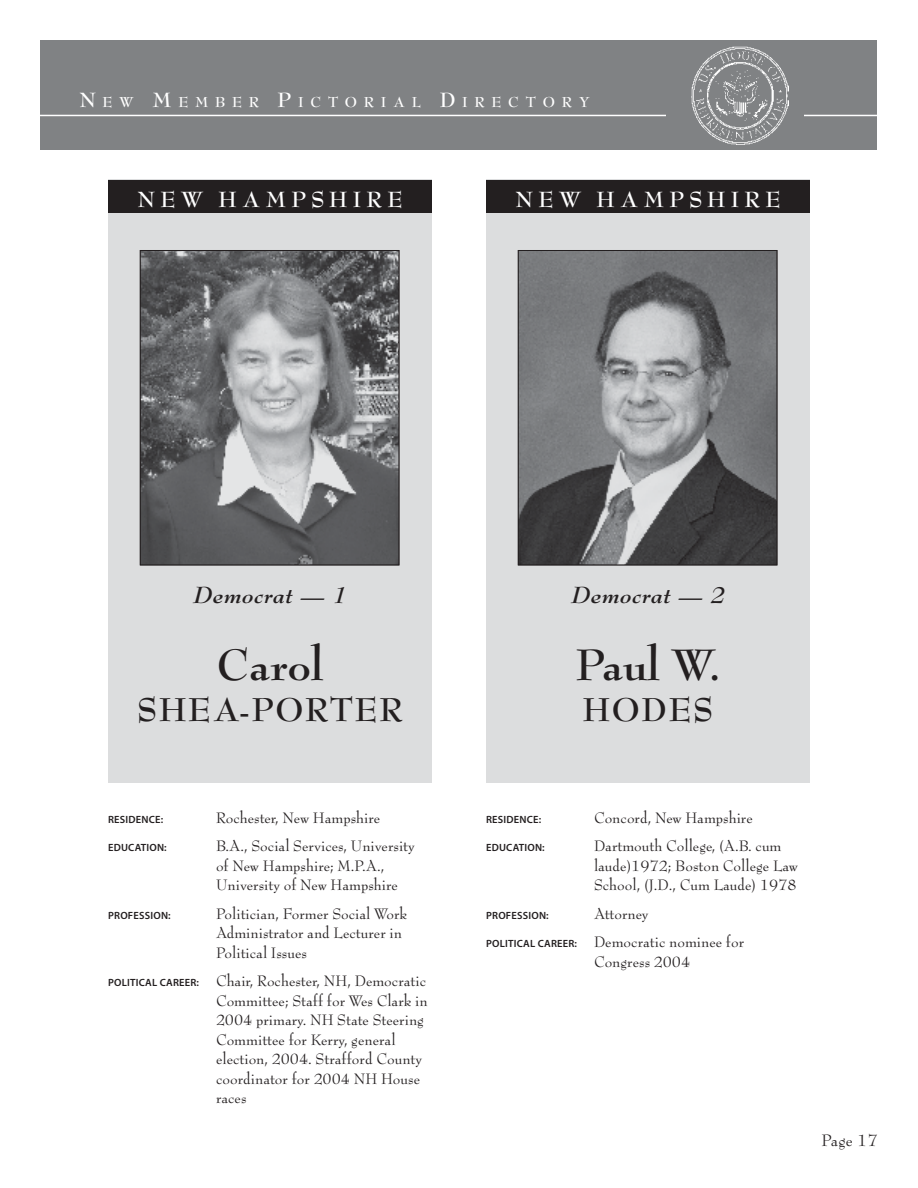
<style>
.page{position:relative;width:918px;height:1188px;background:#fff}
.page>*{position:absolute;margin:0;border:0;box-sizing:border-box;transform-origin:0 0}
.t1{font:700 48px "Bernhard Modern Std";color:#231f20}
.t2{font:700 36px "Bernhard Modern Std";letter-spacing:.05em;color:#231f20}
.t3{font:italic 700 25.5px "Bernhard Modern Std";letter-spacing:.02em;color:#231f20}
.t4{font:700 24px "Bernhard Modern Std";letter-spacing:.22em;color:#fff}
.t5{font:18px "Bernhard Modern Std";letter-spacing:.01em;color:#231f20}
.t6{font:16.5px/19.5px "Bernhard Modern Std";color:#231f20}
.t7{font:700 15.75px "Bernhard Modern Std";letter-spacing:.43em;color:#fff}
.t8{font:600 10.5px "Myriad Pro";letter-spacing:.02em;color:#231f20}
.s1{font-size:22.5px}
.s2{font-family:"Myriad Pro";font-weight:600;font-size:10.5px}
</style>
<div class="page">
<div style="left:108px;top:180px;width:324px;height:603px;background:#dcddde"></div>
<div style="left:486px;top:180px;width:324px;height:603px;background:#dcddde"></div>
<div style="left:40px;top:40px;width:837px;height:110px;background:#808284"></div>
<hr style="left:7px;top:115px;width:659px;height:1px;background:#fff">
<img style="left:691px;top:47px;width:98px;height:97px">
<hr style="left:804px;top:115px;width:86px;height:1px;background:#fff">
<div style="left:108px;top:180px;width:324px;height:33px;background:#231f20"></div>
<div style="left:486px;top:180px;width:324px;height:33px;background:#231f20"></div>
<img style="left:142px;top:252px;width:255px;height:311px">
<div style="left:140px;top:250px;width:259px;height:315px;border:1px solid #231f20"></div>
<img style="left:520px;top:252px;width:255px;height:311px">
<div style="left:518px;top:250px;width:259px;height:315px;border:1px solid #231f20"></div>
<p class="t7" style="left:80px;top:94px;width:512px"><span class="s1">N</span>EW <span class="s1">M</span>EMBER <span class="s1">P</span>ICTORIAL <span class="s1">D</span>IRECTORY</p>
<h3 class="t4" style="left:137px;top:187px;width:267px">NEW HAMPSHIRE</h3>
<h3 class="t4" style="left:515px;top:187px;width:267px">NEW HAMPSHIRE</h3>
<h3 class="t3" style="left:193px;top:581px;width:155px">Democrat — 1</h3>
<h1 class="t1" style="left:217px;top:640px;width:108px">Carol</h1>
<h2 class="t2" style="left:137px;top:691px;width:267px">SHEA-PORTER</h2>
<p class="t8" style="left:108px;top:812px;width:57px">RESIDENCE:</p>
<p class="t6" style="left:216px;top:808px;width:166px">Rochester, New Hampshire</p>
<p class="t8" style="left:108px;top:841px;width:60px">EDUCATION:</p>
<p class="t6" style="left:216px;top:837px;width:200px">B.A., Social Services, University of New Hampshire; M.P.A.,<br>University of New Hampshire</p>
<p class="t8" style="left:108px;top:908px;width:64px">PROFESSION:</p>
<p class="t6" style="left:216px;top:904px;width:193px">Politician, Former Social Work<br>Administrator and Lecturer in<br>Political Issues</p>
<p class="t6" style="left:216px;top:972px;width:213px;text-indent:-108px"><span class="s2">POLITICAL CAREER:</span> Chair, Rochester, NH, Democratic<br>Committee; Staff for Wes Clark in<br>2004 primary. NH State Steering<br>Committee for Kerry, general election, 2004. Strafford County coordinator for 2004 NH House races</p>
<h3 class="t3" style="left:571px;top:581px;width:155px">Democrat — 2</h3>
<h1 class="t1" style="left:576px;top:640px;width:146px">Paul W.</h1>
<h2 class="t2" style="left:583px;top:691px;width:132px">HODES</h2>
<p class="t8" style="left:486px;top:812px;width:57px">RESIDENCE:</p>
<p class="t6" style="left:594px;top:808px;width:160px">Concord, New Hampshire</p>
<p class="t8" style="left:486px;top:841px;width:60px">EDUCATION:</p>
<p class="t6" style="left:594px;top:837px;width:206px">Dartmouth College, (A.B. cum laude)1972; Boston College Law<br>School, (J.D., Cum Laude) 1978</p>
<p class="t8" style="left:486px;top:908px;width:64px">PROFESSION:</p>
<p class="t6" style="left:486px;top:900px;width:260px;line-height:28.5px;text-indent:108px">Attorney<br><span class="s2">POLITICAL CAREER:</span> Democratic nominee for</p>
<p class="t6" style="left:594px;top:952px;width:98px">Congress 2004</p>
<p class="t5" style="left:821px;top:1131px;width:58px">Page 17</p>
</div>
